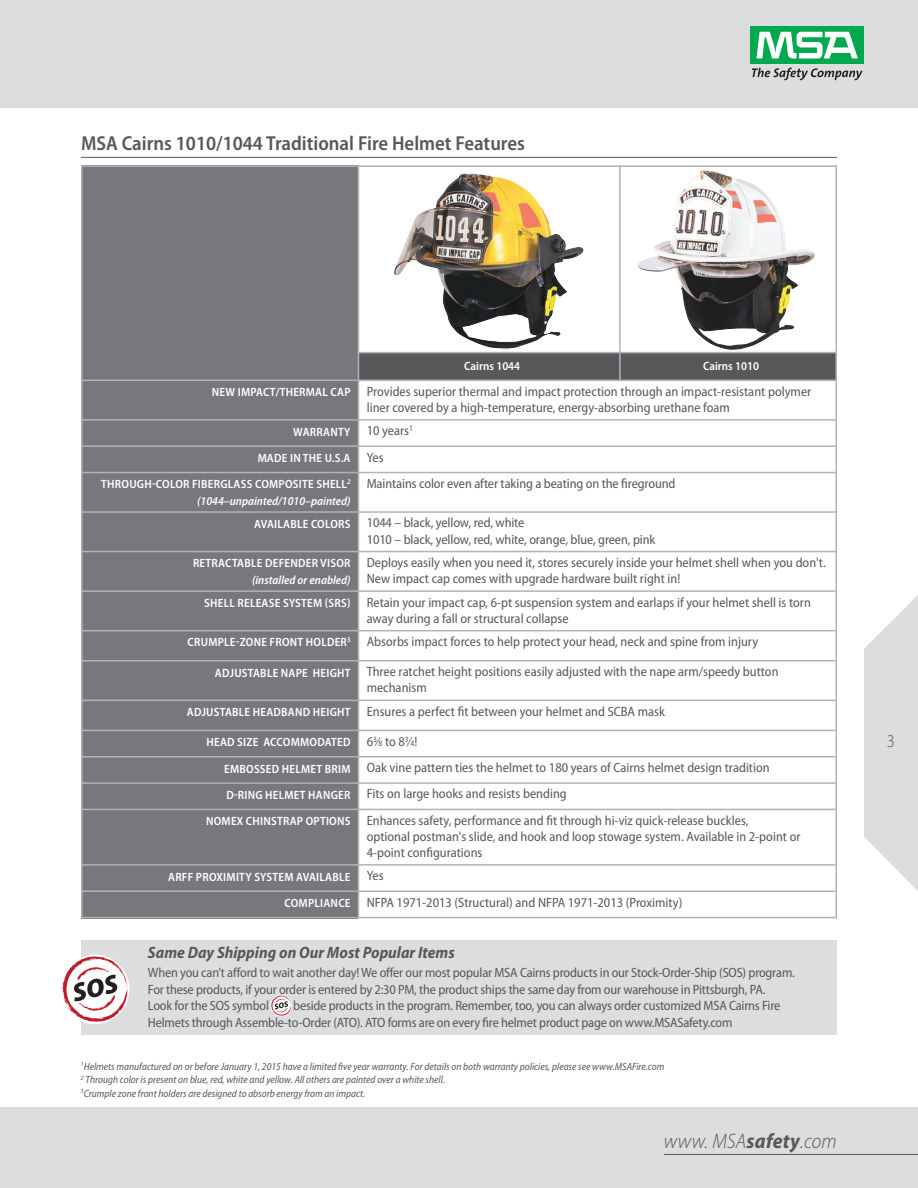
<style>
.page{position:relative;width:918px;height:1188px;background:#fff}
.page>*{position:absolute;margin:0;border:0;box-sizing:border-box;transform-origin:0 0}
.t1{font:italic 300 semi-condensed 21px "Myriad Pro";letter-spacing:.01em;color:#57585a}
.t2{font:600 semi-condensed 20.25px "Myriad Pro";color:#57585a}
.t3{font:300 semi-condensed 18px "Myriad Pro";color:#57585a}
.t4{font:italic 700 semi-condensed 16.5px "Myriad Pro";color:#57585a}
.t5{font:semi-condensed 13.5px/16.2px "Myriad Pro";color:#57585a}
.t6{font:600 semi-condensed 12px "Myriad Pro";letter-spacing:.02em;color:#fff}
.t7{font:italic 600 semi-condensed 12px "Myriad Pro";color:#fff}
.t8{font:600 semi-condensed 12px "Myriad Pro";color:#fff}
.t9{font:italic semi-condensed 10.5px/13.5px "Myriad Pro";color:#57585a}
.s1{font-weight:600;font-size:12px;color:#fff}
.s2{font-weight:400;font-size:13.5px;color:#57585a}
.s3{font-weight:400;font-size:8.25px;color:#57585a}
.s4{font-weight:700}
</style>
<div class="page">
<div style="left:1px;top:1107px;width:917px;height:81px;background:#dcdddf"></div>
<div style="left:0;top:0;width:918px;height:108px;background:#dcdddf"></div>
<div style="left:751px;top:26px;width:113px;height:38px;background:#00a94e"></div>
<svg style="left:756px;top:32px;width:102px;height:26px"></svg>
<svg style="left:752px;top:68px;width:111px;height:12px"></svg>
<svg style="left:864px;top:595px;width:54px;height:296px"></svg>
<hr style="left:664px;top:1154px;width:254px;height:1px;background:#57585a">
<hr style="left:0;top:1107px;width:1px;height:81px;background:#dcdddf">
<div style="left:81px;top:165px;width:277px;height:215px;background:#76787b"></div>
<img style="left:394px;top:173px;width:190px;height:176px">
<img style="left:638px;top:170px;width:177px;height:180px">
<div style="left:358px;top:353px;width:262px;height:27px;background:#57585a"></div>
<div style="left:620px;top:353px;width:217px;height:27px;background:#57585a"></div>
<div style="left:81px;top:380px;width:277px;height:40px;background:#76787b"></div>
<div style="left:81px;top:420px;width:277px;height:26px;background:#76787b"></div>
<div style="left:81px;top:446px;width:277px;height:27px;background:#76787b"></div>
<div style="left:81px;top:473px;width:277px;height:39px;background:#76787b"></div>
<div style="left:81px;top:512px;width:277px;height:40px;background:#76787b"></div>
<div style="left:81px;top:552px;width:277px;height:39px;background:#76787b"></div>
<div style="left:81px;top:591px;width:277px;height:40px;background:#76787b"></div>
<div style="left:81px;top:631px;width:277px;height:30px;background:#76787b"></div>
<div style="left:81px;top:661px;width:277px;height:39px;background:#76787b"></div>
<div style="left:81px;top:700px;width:277px;height:30px;background:#76787b"></div>
<div style="left:81px;top:730px;width:277px;height:27px;background:#76787b"></div>
<div style="left:81px;top:757px;width:277px;height:26px;background:#76787b"></div>
<div style="left:81px;top:783px;width:277px;height:26px;background:#76787b"></div>
<div style="left:81px;top:809px;width:277px;height:56px;background:#76787b"></div>
<div style="left:81px;top:865px;width:277px;height:26px;background:#76787b"></div>
<div style="left:81px;top:891px;width:277px;height:27px;background:#76787b"></div>
<hr style="left:81px;top:165px;width:1px;height:753px;background:#b2b3b7">
<hr style="left:358px;top:165px;width:1px;height:753px;background:#b2b3b7">
<hr style="left:619px;top:165px;width:2px;height:216px;background:#b2b3b7">
<hr style="left:836px;top:165px;width:1px;height:753px;background:#b2b3b7">
<hr style="left:81px;top:165px;width:756px;height:2px;background:#b2b3b7">
<hr style="left:358px;top:352px;width:479px;height:1px;background:#b2b3b7">
<hr style="left:81px;top:380px;width:756px;height:1px;background:#b2b3b7">
<hr style="left:81px;top:419px;width:756px;height:2px;background:#b2b3b7">
<hr style="left:81px;top:445px;width:756px;height:2px;background:#b2b3b7">
<hr style="left:81px;top:472px;width:756px;height:1px;background:#b2b3b7">
<hr style="left:81px;top:511px;width:756px;height:2px;background:#b2b3b7">
<hr style="left:81px;top:551px;width:756px;height:1px;background:#b2b3b7">
<hr style="left:81px;top:590px;width:756px;height:2px;background:#b2b3b7">
<hr style="left:81px;top:630px;width:756px;height:1px;background:#b2b3b7">
<hr style="left:81px;top:660px;width:756px;height:2px;background:#b2b3b7">
<hr style="left:81px;top:700px;width:756px;height:1px;background:#b2b3b7">
<hr style="left:81px;top:730px;width:756px;height:1px;background:#b2b3b7">
<hr style="left:81px;top:756px;width:756px;height:2px;background:#b2b3b7">
<hr style="left:81px;top:782px;width:756px;height:2px;background:#b2b3b7">
<hr style="left:81px;top:809px;width:756px;height:1px;background:#b2b3b7">
<hr style="left:81px;top:864px;width:756px;height:2px;background:#b2b3b7">
<hr style="left:81px;top:890px;width:756px;height:2px;background:#b2b3b7">
<hr style="left:81px;top:917px;width:756px;height:1px;background:#b2b3b7">
<hr style="left:81px;top:157px;width:756px;height:1px;background:#57585a">
<div style="left:81px;top:940px;width:756px;height:95px;background:#dcdddf"></div>
<svg style="left:271px;top:996px;width:21px;height:20px"></svg>
<svg style="left:62px;top:954px;width:67px;height:70px"></svg>
<h2 class="t2" style="left:81px;top:136px;width:446px">MSA Cairns 1010/1044 Traditional Fire Helmet Features</h2>
<p class="t8" style="left:464px;top:362px;width:58px">Cairns 1044</p>
<p class="t8" style="left:703px;top:362px;width:58px">Cairns 1010</p>
<p class="t5" style="left:367px;top:384px;width:446px;text-indent:-155px"><span class="s1">NEW IMPACT/THERMAL CAP</span> Provides superior thermal and impact protection through an impact-resistant polymer liner covered by a high-temperature, energy-absorbing urethane foam</p>
<p class="t6" style="left:293px;top:427px;width:121px">WARRANTY <span class="s2">10 years</span><sup>1</sup></p>
<p class="t6" style="left:258px;top:453px;width:127px">MADE IN THE U.S.A <span class="s2">Yes</span></p>
<p class="t6" style="left:101px;top:480px;width:251px">THROUGH-COLOR FIBERGLASS COMPOSITE SHELL<sup>2</sup></p>
<p class="t7" style="left:197px;top:494px;width:155px">(1044–unpainted/1010–painted)</p>
<p class="t5" style="left:367px;top:476px;width:310px">Maintains color even after taking a beating on the fireground</p>
<p class="t5" style="left:367px;top:516px;width:290px;text-indent:-113px"><span class="s1">AVAILABLE COLORS</span> 1044 – black, yellow, red, white<br>1010 – black, yellow, red, white, orange, blue, green, pink</p>
<p class="t6" style="left:193px;top:559px;width:159px">RETRACTABLE DEFENDER VISOR</p>
<p class="t7" style="left:252px;top:573px;width:100px">(installed or enabled)</p>
<p class="t5" style="left:367px;top:555px;width:461px">Deploys easily when you need it, stores securely inside your helmet shell when you don't.<br>New impact cap comes with upgrade hardware built right in!</p>
<p class="t5" style="left:367px;top:595px;width:446px;text-indent:-162px"><span class="s1">SHELL RELEASE SYSTEM (SRS)</span> Retain your impact cap, 6-pt suspension system and earlaps if your helmet shell is torn away during a fall or structural collapse</p>
<p class="t5" style="left:188px;top:635px;width:572px"><span class="s1">CRUMPLE-ZONE FRONT HOLDER</span><sup>3</sup> Absorbs impact forces to help protect your head, neck and spine from injury</p>
<p class="t5" style="left:367px;top:665px;width:413px;text-indent:-152px"><span class="s1">ADJUSTABLE NAPE HEIGHT</span> Three ratchet height positions easily adjusted with the nape arm/speedy button mechanism</p>
<p class="t5" style="left:187px;top:704px;width:480px"><span class="s1">ADJUSTABLE HEADBAND HEIGHT</span> Ensures a perfect fit between your helmet and SCBA mask</p>
<p class="t6" style="left:207px;top:738px;width:212px">HEAD SIZE ACCOMMODATED <span class="s2">6</span><sup>3</sup><span class="s2">⁄</span><span class="s3">8</span> <span class="s2">to 8</span><sup>3</sup><span class="s2">⁄</span><span class="s3">4</span><span class="s2">!</span></p>
<p class="t5" style="left:224px;top:761px;width:547px"><span class="s1">EMBOSSED HELMET BRIM</span> Oak vine pattern ties the helmet to 180 years of Cairns helmet design tradition</p>
<p class="t5" style="left:226px;top:787px;width:342px"><span class="s1">D-RING HELMET HANGER</span> Fits on large hooks and resists bending</p>
<p class="t5" style="left:206px;top:813px;width:544px"><span class="s1">NOMEX CHINSTRAP OPTIONS</span> Enhances safety, performance and fit through hi-viz quick-release buckles,</p>
<p class="t5" style="left:367px;top:830px;width:435px">optional postman's slide, and hook and loop stowage system. Available in 2-point or<br>4-point configurations</p>
<p class="t6" style="left:168px;top:872px;width:217px">ARFF PROXIMITY SYSTEM AVAILABLE <span class="s2">Yes</span></p>
<p class="t5" style="left:284px;top:895px;width:399px"><span class="s1">COMPLIANCE</span> NFPA 1971-2013 (Structural) and NFPA 1971-2013 (Proximity)</p>
<p class="t4" style="left:148px;top:942px;width:308px">Same Day Shipping on Our Most Popular Items</p>
<p class="t5" style="left:148px;top:966px;width:649px">When you can’t afford to wait another day! We offer our most popular MSA Cairns products in our Stock-Order-Ship (SOS) program.<br>For these products, if your order is entered by 2:30 PM, the product ships the same day from our warehouse in Pittsburgh, PA.<br>Look for the SOS symbol</p>
<p class="t5" style="left:148px;top:999px;width:634px;text-indent:145px">beside products in the program. Remember, too, you can always order customized MSA Cairns Fire<br>Helmets through Assemble-to-Order (ATO). ATO forms are on every fire helmet product page on www.MSASafety.com</p>
<p class="t9" style="left:81px;top:1061px;width:585px"><sup>1</sup>Helmets manufactured on or before January 1, 2015 have a limited five year warranty. For details on both warranty policies, please see www.MSAFire.com<br><sup>2</sup> Through color is present on blue, red, white and yellow. All others are painted over a white shell.<br><sup>3</sup>Crumple zone front holders are designed to absorb energy from an impact.</p>
<h1 class="t1" style="left:664px;top:1129px;width:174px">www. MSA<span class="s4">safety</span>.com</h1>
<h3 class="t3" style="left:887px;top:730px;width:10px">3</h3>
</div>
